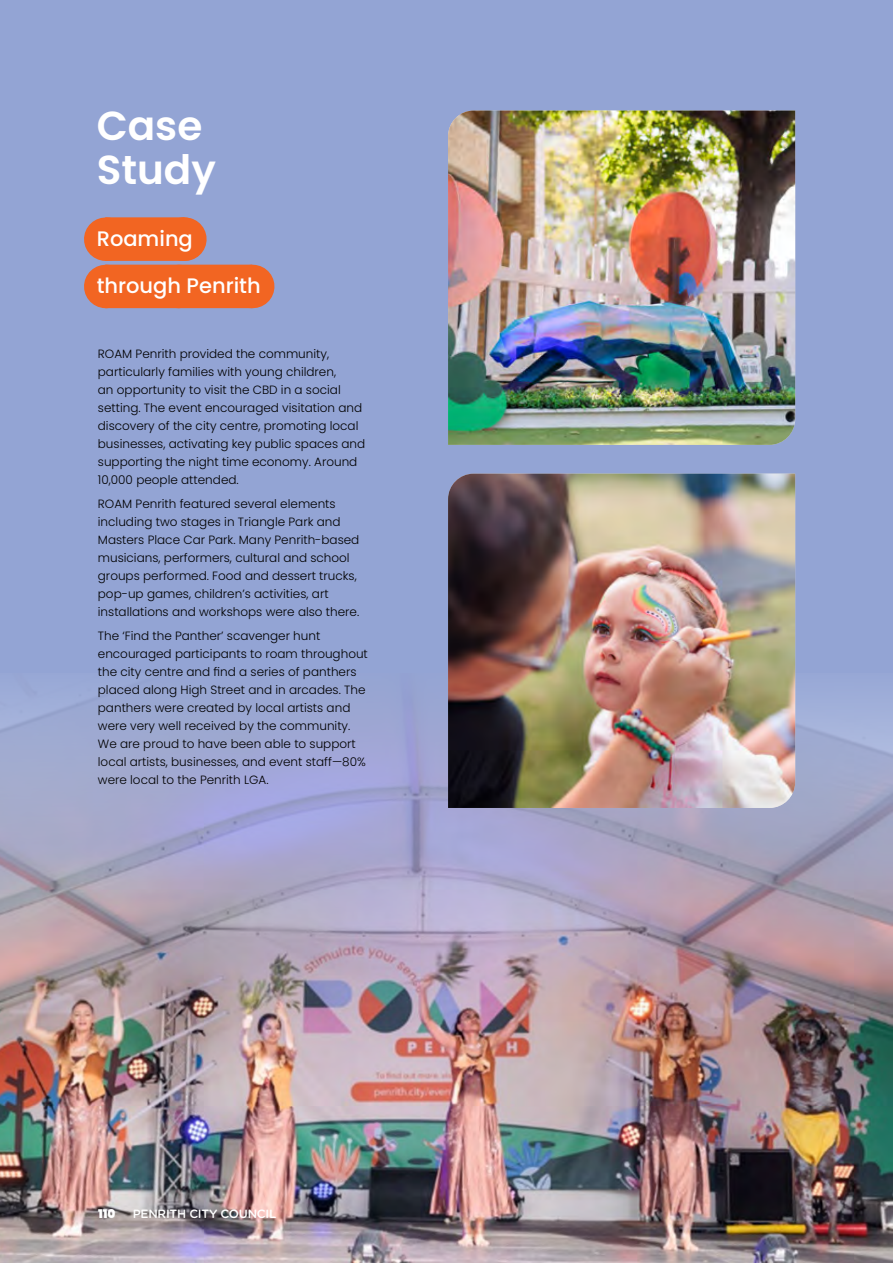
<style>
.page{position:relative;width:893px;height:1263px;background:#93a4d4}
.page>*{position:absolute;margin:0;border:0;box-sizing:border-box;transform-origin:0 0}
.t1{font:600 40.5px/43.5px "Poppins";color:#fff}
.t2{font:500 21px "Poppins";color:#fff}
.t3{font:300 12px/18px "Poppins";color:#000}
.t4{font:500 12px "Gotham Rounded";letter-spacing:-.02em;color:#fff}
.t5{font:900 12px "Poppins";color:#fff}
</style>
<div class="page">
<img style="left:0;top:673px;width:893px;height:590px">
<img style="left:448px;top:111px;width:347px;height:334px">
<img style="left:448px;top:474px;width:347px;height:334px">
<div style="left:105px;top:217px;width:79px;height:44px;background:#f26522"></div>
<svg style="left:145px;top:217px;width:70px;height:48px"></svg>
<hr style="left:252px;top:265px;width:1px;height:43px;background:#f26522">
<div style="left:105px;top:265px;width:147px;height:43px;background:#f26522"></div>
<h1 class="t1" style="left:97px;top:105px;width:121px">Case<br>Study</h1>
<h2 class="t2" style="left:97px;top:226px;width:98px">Roaming</h2>
<h2 class="t2" style="left:97px;top:274px;width:165px">through Penrith</h2>
<p class="t3" style="left:98px;top:344px;width:269px">ROAM Penrith provided the community, particularly families with young children,<br>an opportunity to visit the CBD in a social setting. The event encouraged visitation and discovery of the city centre, promoting local businesses, activating key public spaces and supporting the night time economy. Around 10,000 people attended.</p>
<p class="t3" style="left:98px;top:495px;width:263px">ROAM Penrith featured several elements including two stages in Triangle Park and Masters Place Car Park. Many Penrith-based musicians, performers, cultural and school groups performed. Food and dessert trucks, pop-up games, children’s activities, art installations and workshops were also there.</p>
<p class="t3" style="left:98px;top:627px;width:272px">The ‘Find the Panther’ scavenger hunt encouraged participants to roam throughout the city centre and find a series of panthers placed along High Street and in arcades. The panthers were created by local artists and were very well received by the community.<br>We are proud to have been able to support local artists, businesses, and event staff—80% were local to the Penrith LGA.</p>
<p class="t5" style="left:98px;top:1207px;width:19px">110</p>
<p class="t4" style="left:133px;top:1205px;width:145px">PENRITH CITY COUNCIL</p>
</div>
